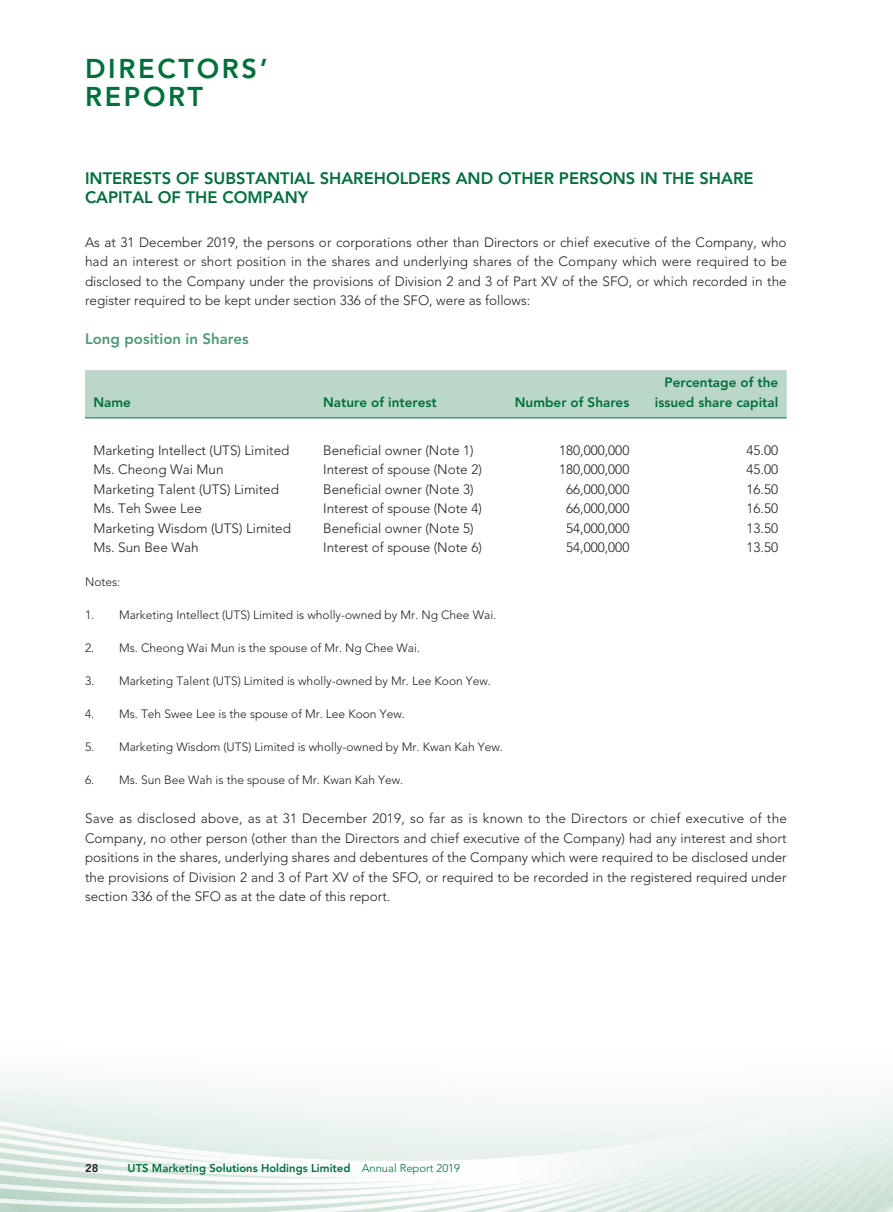
<style>
.page{position:relative;width:893px;height:1212px;background:#fff}
.page>*{position:absolute;margin:0;border:0;box-sizing:border-box;transform-origin:0 0}
.t1{font:800 27px/28.5px "Avenir LT Std";letter-spacing:.1em;color:#006f3c}
.t2{font:800 16.5px/19.5px "Avenir LT Std";color:#006f3c}
.t3{font:800 15px "Avenir LT Std";color:#4d9a77}
.t4{font:300 13.5px/19.5px "Avenir LT Std";color:#231f20;text-align:justify}
.t5{font:800 13.5px/19.5px "Avenir LT Std";color:#006f3c;text-align:right}
.t6{font:300 12px "Avenir LT Std";color:#231f20}
.t7{font:800 11.25px "Avenir LT Std";color:#006f3c}
.t8{font:800 11.25px "Avenir LT Std";color:#231f20}
.s1{font-weight:300}
</style>
<div class="page">
<div style="left:85px;top:370px;width:702px;height:47px;background:#bbd7c9"></div>
<hr style="left:85px;top:417px;width:238px;height:1px;background:#006f3c">
<hr style="left:323px;top:417px;width:166px;height:1px;background:#006f3c">
<hr style="left:489px;top:417px;width:149px;height:1px;background:#006f3c">
<hr style="left:638px;top:417px;width:149px;height:1px;background:#006f3c">
<h1 class="t1" style="left:85px;top:54px;width:184px">DIRECTORS’<br>REPORT</h1>
<p class="t2" style="left:85px;top:168px;width:670px">INTERESTS OF SUBSTANTIAL SHAREHOLDERS AND OTHER PERSONS IN THE SHARE<br>CAPITAL OF THE COMPANY</p>
<p class="t4" style="left:85px;top:232px;width:703px">As at 31 December 2019, the persons or corporations other than Directors or chief executive of the Company, who had an interest or short position in the shares and underlying shares of the Company which were required to be disclosed to the Company under the provisions of Division 2 and 3 of Part XV of the SFO, or which recorded in the register required to be kept under section 336 of the SFO, were as follows:</p>
<p class="t3" style="left:85px;top:330px;width:165px">Long position in Shares</p>
<p class="t5" style="left:94px;top:392px;width:39px">Name</p>
<p class="t5" style="left:323px;top:392px;width:115px">Nature of interest</p>
<p class="t5" style="left:515px;top:392px;width:116px">Number of Shares</p>
<p class="t5" style="left:655px;top:373px;width:125px">Percentage of the issued share capital</p>
<p class="t4" style="left:94px;top:441px;width:198px">Marketing Intellect (UTS) Limited</p>
<p class="t4" style="left:323px;top:441px;width:152px">Beneficial owner (Note 1)</p>
<p class="t4" style="left:559px;top:441px;width:72px">180,000,000</p>
<p class="t4" style="left:746px;top:441px;width:33px">45.00</p>
<p class="t4" style="left:94px;top:460px;width:132px">Ms. Cheong Wai Mun</p>
<p class="t4" style="left:323px;top:460px;width:160px">Interest of spouse (Note 2)</p>
<p class="t4" style="left:559px;top:460px;width:72px">180,000,000</p>
<p class="t4" style="left:746px;top:460px;width:33px">45.00</p>
<p class="t4" style="left:94px;top:480px;width:187px">Marketing Talent (UTS) Limited</p>
<p class="t4" style="left:323px;top:480px;width:152px">Beneficial owner (Note 3)</p>
<p class="t4" style="left:566px;top:480px;width:65px">66,000,000</p>
<p class="t4" style="left:746px;top:480px;width:33px">16.50</p>
<p class="t4" style="left:94px;top:499px;width:110px">Ms. Teh Swee Lee</p>
<p class="t4" style="left:323px;top:499px;width:160px">Interest of spouse (Note 4)</p>
<p class="t4" style="left:566px;top:499px;width:65px">66,000,000</p>
<p class="t4" style="left:746px;top:499px;width:33px">16.50</p>
<p class="t4" style="left:94px;top:518px;width:199px">Marketing Wisdom (UTS) Limited</p>
<p class="t4" style="left:323px;top:518px;width:152px">Beneficial owner (Note 5)</p>
<p class="t4" style="left:566px;top:518px;width:65px">54,000,000</p>
<p class="t4" style="left:746px;top:518px;width:33px">13.50</p>
<p class="t4" style="left:94px;top:538px;width:107px">Ms. Sun Bee Wah</p>
<p class="t4" style="left:323px;top:538px;width:160px">Interest of spouse (Note 6)</p>
<p class="t4" style="left:566px;top:538px;width:65px">54,000,000</p>
<p class="t4" style="left:746px;top:538px;width:33px">13.50</p>
<p class="t6" style="left:85px;top:575px;width:37px">Notes:</p>
<p class="t6" style="left:85px;top:608px;width:413px">1. Marketing Intellect (UTS) Limited is wholly-owned by Mr. Ng Chee Wai.</p>
<p class="t6" style="left:85px;top:641px;width:337px">2. Ms. Cheong Wai Mun is the spouse of Mr. Ng Chee Wai.</p>
<p class="t6" style="left:85px;top:674px;width:407px">3. Marketing Talent (UTS) Limited is wholly-owned by Mr. Lee Koon Yew.</p>
<p class="t6" style="left:85px;top:707px;width:321px">4. Ms. Teh Swee Lee is the spouse of Mr. Lee Koon Yew.</p>
<p class="t6" style="left:85px;top:740px;width:419px">5. Marketing Wisdom (UTS) Limited is wholly-owned by Mr. Kwan Kah Yew.</p>
<p class="t6" style="left:85px;top:773px;width:320px">6. Ms. Sun Bee Wah is the spouse of Mr. Kwan Kah Yew.</p>
<p class="t4" style="left:85px;top:809px;width:703px">Save as disclosed above, as at 31 December 2019, so far as is known to the Directors or chief executive of the Company, no other person (other than the Directors and chief executive of the Company) had any interest and short positions in the shares, underlying shares and debentures of the Company which were required to be disclosed under the provisions of Division 2 and 3 of Part XV of the SFO, or required to be recorded in the registered required under section 336 of the SFO as at the date of this report.</p>
<p class="t8" style="left:85px;top:1162px;width:15px">28</p>
<p class="t7" style="left:128px;top:1162px;width:334px">UTS Marketing Solutions Holdings Limited <span class="s1">Annual Report 2019</span></p>
</div>
